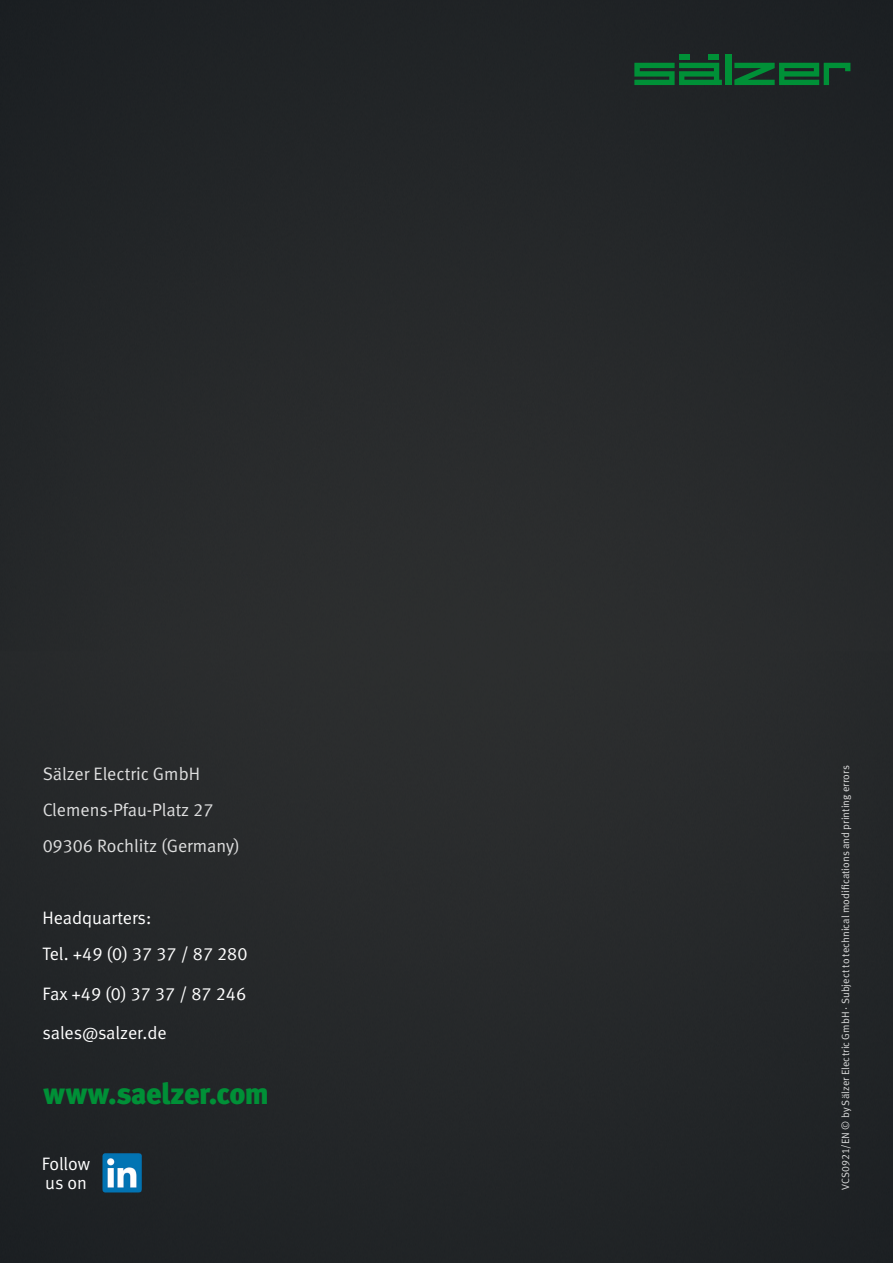
<style>
.page{position:relative;width:893px;height:1263px;background:#25282a}
.page>*{position:absolute;margin:0;border:0;box-sizing:border-box;transform-origin:0 0}
.t1{font:30px "Meta Black LF";letter-spacing:-.015em;color:#009037}
.t2{font:18px/36px "Meta Normal LF";color:#fff}
.t3{font:10.5px "Meta Normal LF";letter-spacing:.005em;color:#fff}
</style>
<div class="page">
<svg style="left:634px;top:63px;width:88px;height:22px;background:#096f31"></svg>
<div style="left:679px;top:54px;width:11px;height:6px;background:#009037"></div>
<div style="left:709px;top:54px;width:10px;height:6px;background:#009037"></div>
<div style="left:725px;top:54px;width:6px;height:31px;background:#009037"></div>
<svg style="left:734px;top:63px;width:116px;height:22px;background:#0c622f"></svg>
<img style="left:102px;top:1153px;width:40px;height:39px">
<p class="t2" style="left:43px;top:755px;width:199px">Sälzer Electric GmbH<br>Clemens-Pfau-Platz 27<br>09306 Rochlitz (Germany)</p>
<p class="t3" style="left:840px;top:1190px;width:426px;rotate:-90deg">VCS0921/EN © by Sälzer Electric GmbH · Subject to technical modifications and printing errors</p>
<p class="t2" style="left:43px;top:899px;width:206px">Headquarters:<br>Tel. +49 (0) 37 37 / 87 280</p>
<p class="t2" style="left:43px;top:973px;width:205px;line-height:39.6px">Fax +49 (0) 37 37 / 87 246 sales@salzer.de</p>
<h1 class="t1" style="left:44px;top:1076px;width:227px">www.saelzer.com</h1>
<p class="t2" style="left:42px;top:1153px;width:50px;line-height:19.5px">Follow us on</p>
</div>
